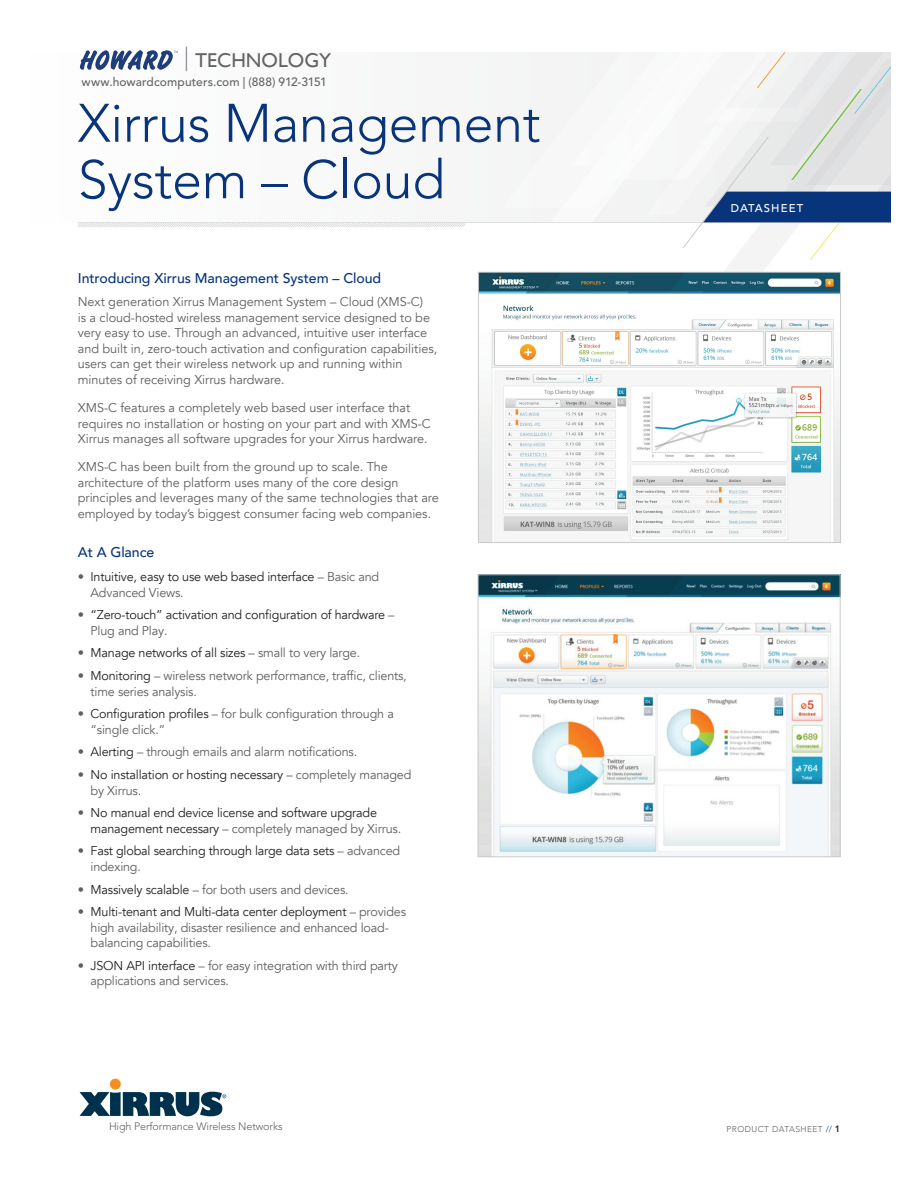
<style>
.page{position:relative;width:918px;height:1188px;background:#fff}
.page>*{position:absolute;margin:0;border:0;box-sizing:border-box;transform-origin:0 0}
.t1{font:300 53.7px/56.6px "Avenir LT Com";letter-spacing:-.005em;color:#08347b}
.t2{font:20.1px "Gill Sans";color:#636366}
.t3{font:500 14.1px "Avenir LT Com";letter-spacing:-.005em;color:#08347b}
.t4{font:12.75px/15.6px "Avenir LT Com";letter-spacing:-.005em;color:#5f5f62}
.t5{font:12.75px/15.6px "Avenir LT Com";letter-spacing:-.015em;color:#231f20}
.t6{font:500 12px "Avenir LT Std";letter-spacing:.01em;color:#636366}
.t7{font:500 11.25px "Avenir LT Com";letter-spacing:.1em;color:#fff}
.t8{font:300 10.8px "Avenir LT Com";letter-spacing:-.01em;color:#5f5f62}
.t9{font:300 8.4px "Avenir LT Com";letter-spacing:.05em;color:#5f5f62}
.s1{color:#5f5f62}
.s2{color:#231f20}
.s3{color:#08347b}
.s4{font-weight:800;font-size:9.15px;color:#231f20}
</style>
<div class="page">
<div style="left:110px;top:1079px;width:11px;height:11px;background:#f68e1e;border-radius:50%"></div>
<svg style="left:80px;top:1092px;width:146px;height:24px"></svg>
<img style="left:480px;top:274px;width:359px;height:267px">
<div style="left:478px;top:272px;width:363px;height:271px;border:1px solid #c9cacc"></div>
<img style="left:480px;top:576px;width:359px;height:279px">
<div style="left:478px;top:574px;width:363px;height:283px;border:1px solid #c9cacc"></div>
<svg style="left:78px;top:47px;width:813px;height:225px"></svg>
<h2 class="t2" style="left:195px;top:48px;width:138px">TECHNOLOGY</h2>
<p class="t6" style="left:81px;top:75px;width:247px">www.howardcomputers.com | (888) 912-3151</p>
<h1 class="t1" style="left:78px;top:95px;width:464px">Xirrus Management<br>System – Cloud</h1>
<p class="t3" style="left:78px;top:269px;width:305px">Introducing Xirrus Management System – Cloud</p>
<p class="t4" style="left:78px;top:294px;width:361px">Next generation Xirrus Management System – Cloud (XMS-C)<br>is a cloud-hosted wireless management service designed to be very easy to use. Through an advanced, intuitive user interface and built in, zero-touch activation and configuration capabilities, users can get their wireless network up and running within minutes of receiving Xirrus hardware.</p>
<p class="t4" style="left:78px;top:400px;width:355px">XMS-C features a completely web based user interface that requires no installation or hosting on your part and with XMS-C<br>Xirrus manages all software upgrades for your Xirrus hardware.</p>
<p class="t4" style="left:78px;top:459px;width:363px">XMS-C has been built from the ground up to scale. The architecture of the platform uses many of the core design principles and leverages many of the same technologies that are employed by today’s biggest consumer facing web companies.</p>
<p class="t3" style="left:78px;top:544px;width:78px">At A Glance</p>
<p class="t5" style="left:91px;top:569px;width:290px;text-indent:-13px"><span class="s1">•</span> Intuitive, easy to use web based interface <span class="s1">– Basic and<br>Advanced Views.</span></p>
<p class="t5" style="left:91px;top:607px;width:306px;text-indent:-13px"><span class="s1">•</span> “Zero-touch” activation and configuration of hardware <span class="s1">–<br>Plug and Play.</span></p>
<p class="t5" style="left:78px;top:646px;width:284px"><span class="s1">•</span> Manage networks of all sizes <span class="s1">– small to very large.</span></p>
<p class="t4" style="left:91px;top:668px;width:318px;text-indent:-13px">• <span class="s2">Monitoring</span> – wireless network performance, traffic, clients, time series analysis.</p>
<p class="t4" style="left:91px;top:706px;width:305px;text-indent:-13px">• <span class="s2">Configuration profiles</span> – for bulk configuration through a “single click.”</p>
<p class="t4" style="left:78px;top:745px;width:281px">• <span class="s2">Alerting</span> – through emails and alarm notifications.</p>
<p class="t5" style="left:91px;top:767px;width:322px;text-indent:-13px"><span class="s1">•</span> No installation or hosting necessary <span class="s1">– completely managed by Xirrus.</span></p>
<p class="t5" style="left:91px;top:805px;width:312px;text-indent:-13px"><span class="s1">•</span> No manual end device license and software upgrade management necessary <span class="s1">– completely managed by Xirrus.</span></p>
<p class="t5" style="left:91px;top:843px;width:311px;text-indent:-13px"><span class="s1">•</span> Fast global searching through large data sets <span class="s1">– advanced indexing.</span></p>
<p class="t4" style="left:78px;top:882px;width:272px">• <span class="s2">Massively scalable</span> – for both users and devices.</p>
<p class="t4" style="left:91px;top:904px;width:317px;text-indent:-13px">• <span class="s2">Multi-tenant and Multi-data center deployment</span> – provides high availability, disaster resilience and enhanced load&shy;balancing capabilities.</p>
<p class="t4" style="left:91px;top:958px;width:309px;text-indent:-13px">• <span class="s2">JSON API interface</span> – for easy integration with third party applications and services.</p>
<p class="t8" style="left:109px;top:1120px;width:175px">High Performance Wireless Networks</p>
<p class="t7" style="left:731px;top:201px;width:74px">DATASHEET</p>
<p class="t9" style="left:727px;top:1124px;width:115px">PRODUCT DATASHEET <span class="s3">//</span> <span class="s4">1</span></p>
</div>
